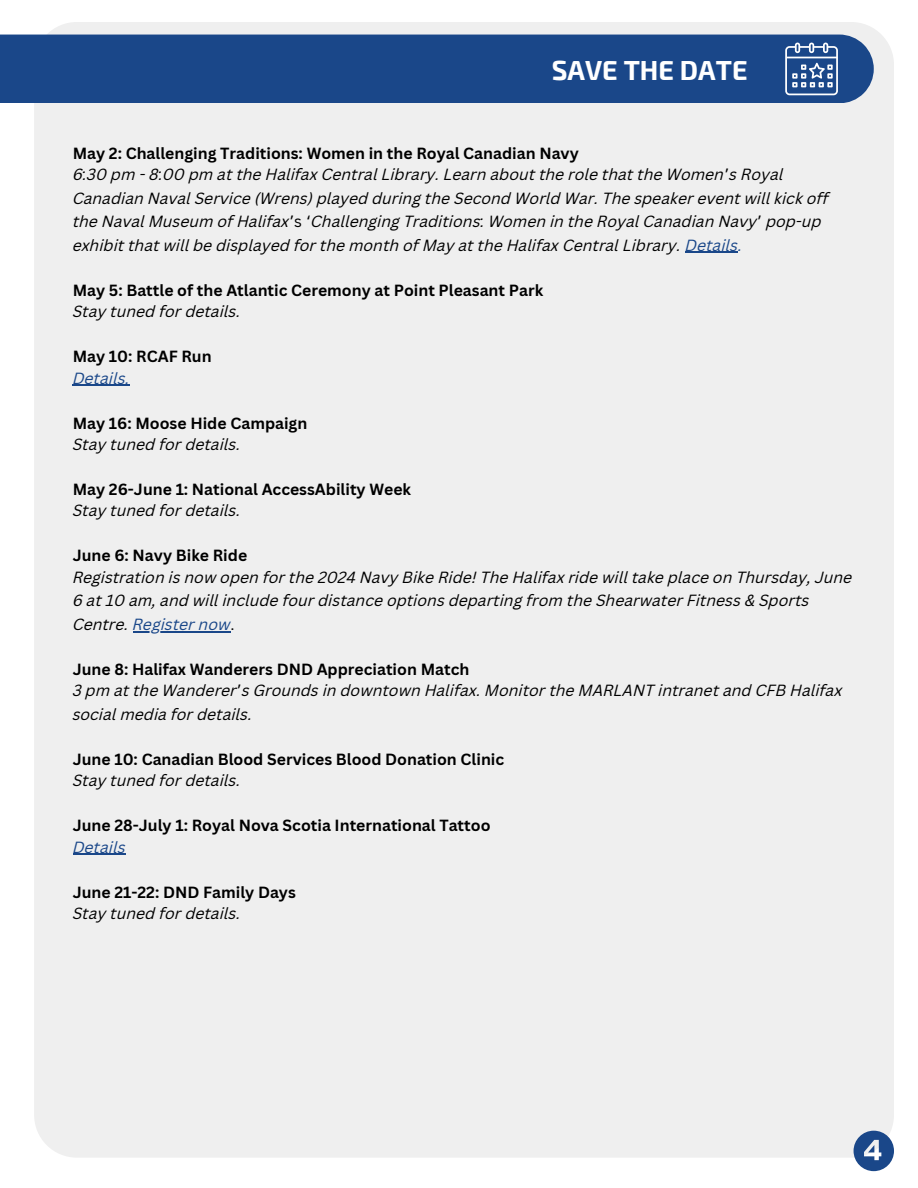
<style>
.page{position:relative;width:918px;height:1188px;background:#fff}
.page>*{position:absolute;margin:0;border:0;box-sizing:border-box;transform-origin:0 0}
.t1{font:700 27px "Exo 2";color:#fff}
.t2{font:italic 15.75px/23.7px "Canva Sans";color:#000}
.t3{font:700 15.75px "Canva Sans";color:#000}
.t4{font:italic 15.75px "Canva Sans";color:#1a4789}
.s1{font-weight:700;font-style:normal}
.s2{font-family:"Noto Sans Gurmukhi";font-style:normal}
.s3{font-style:normal}
.s4{color:#1a4789}
</style>
<div class="page">
<div style="left:34px;top:22px;width:860px;height:1135px;background:#efefef"></div>
<svg style="left:854px;top:1131px;width:40px;height:40px"></svg>
<div style="left:0;top:35px;width:874px;height:68px;background:#1a4789"></div>
<hr style="left:685px;top:252px;width:53px;height:1px;background:#1a4789">
<hr style="left:73px;top:385px;width:57px;height:1px;background:#1a4789">
<hr style="left:133px;top:631px;width:98px;height:1px;background:#1a4789">
<hr style="left:73px;top:854px;width:53px;height:1px;background:#1a4789">
<svg style="left:785px;top:43px;width:53px;height:52px"></svg>
<h1 class="t1" style="left:552px;top:52px;width:197px">SAVE THE DATE</h1>
<p class="t2" style="left:73px;top:144px;width:712px;line-height:21.3px"><span class="s1">May 2: Challenging Traditions: Women in the Royal Canadian Navy<br></span>6:30 pm - 8:00 pm at the Halifax Central Library. Learn about the role that the Women<span class="s2">’</span>s Royal</p>
<p class="t2" style="left:73px;top:188px;width:757px">Canadian Naval Service (Wrens) played during the Second World War. The speaker event will kick off the Naval Museum of Halifax<span class="s2">’</span><span class="s3">s</span> <span class="s2">‘</span>Challenging Traditions: Women in the Royal Canadian Navy<span class="s2">’</span> pop-up exhibit that will be displayed for the month of May at the Halifax Central Library. <span class="s4">Details.</span></p>
<p class="t3" style="left:73px;top:279px;width:472px">May 5: Battle of the Atlantic Ceremony at Point Pleasant Park</p>
<p class="t2" style="left:73px;top:301px;width:169px">Stay tuned for details.</p>
<p class="t3" style="left:73px;top:345px;width:141px">May 10: RCAF Run</p>
<p class="t4" style="left:73px;top:371px;width:58px">Details.</p>
<p class="t3" style="left:73px;top:412px;width:236px">May 16: Moose Hide Campaign</p>
<p class="t2" style="left:73px;top:434px;width:169px">Stay tuned for details.</p>
<p class="t3" style="left:73px;top:478px;width:340px">May 26-June 1: National AccessAbility Week</p>
<p class="t2" style="left:73px;top:500px;width:169px">Stay tuned for details.</p>
<p class="t3" style="left:73px;top:544px;width:176px">June 6: Navy Bike Ride</p>
<p class="t2" style="left:73px;top:567px;width:781px">Registration is now open for the 2024 Navy Bike Ride! The Halifax ride will take place on Thursday, June<br>6 at 10 am, and will include four distance options departing from the Shearwater Fitness &amp; Sports<br>Centre. <span class="s4">Register now</span><span class="s3">.</span></p>
<p class="t2" style="left:73px;top:660px;width:771px;line-height:21.3px"><span class="s1">June 8: Halifax Wanderers DND Appreciation Match<br></span>3 pm at the Wanderer<span class="s2">’</span>s Grounds in downtown Halifax. Monitor the MARLANT intranet and CFB Halifax</p>
<p class="t2" style="left:73px;top:704px;width:181px">social media for details.</p>
<p class="t3" style="left:73px;top:748px;width:433px">June 10: Canadian Blood Services Blood Donation Clinic</p>
<p class="t2" style="left:73px;top:770px;width:169px">Stay tuned for details.</p>
<p class="t3" style="left:73px;top:814px;width:419px">June 28-July 1: Royal Nova Scotia International Tattoo</p>
<p class="t4" style="left:73px;top:841px;width:54px">Details</p>
<p class="t3" style="left:73px;top:881px;width:225px">June 21-22: DND Family Days</p>
<p class="t2" style="left:73px;top:903px;width:169px">Stay tuned for details.</p>
</div>
